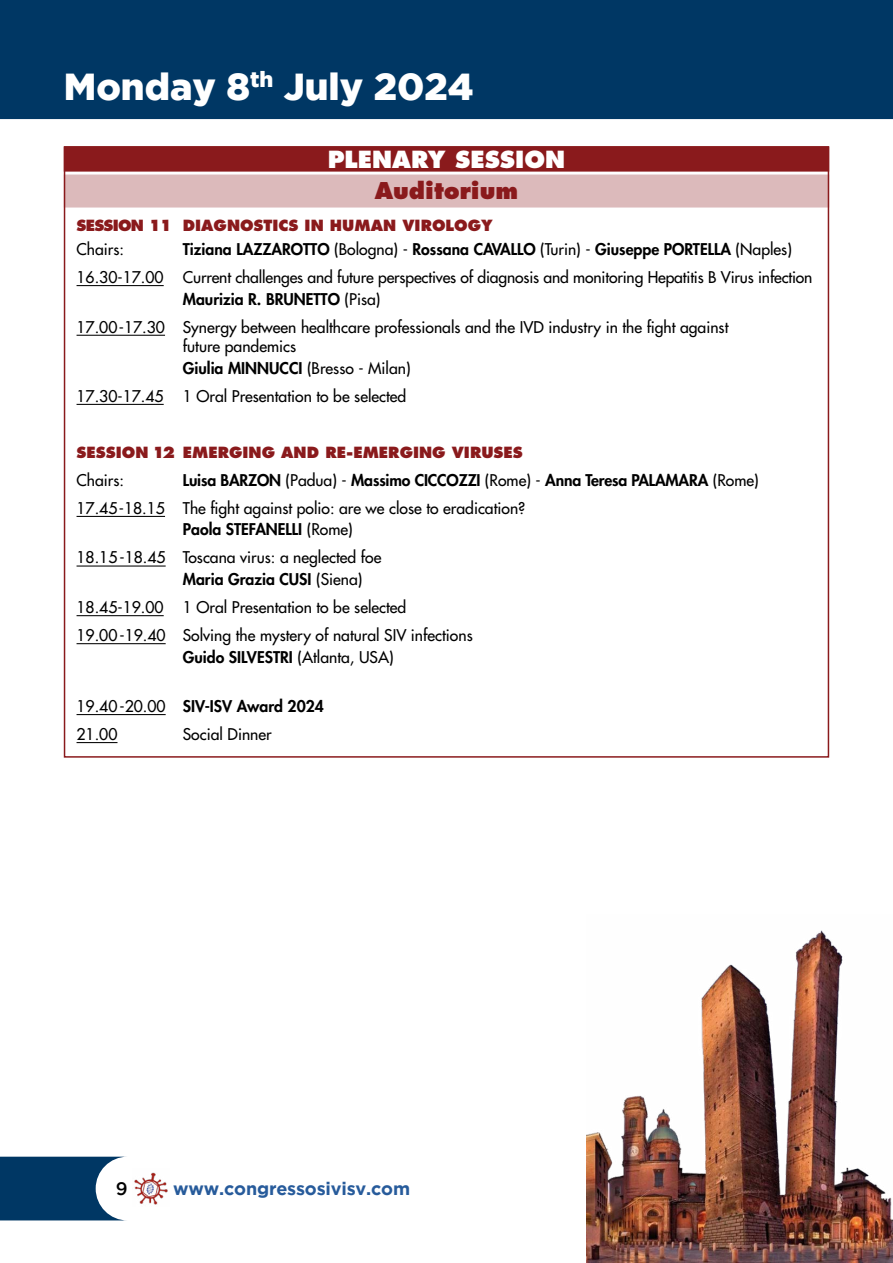
<style>
.page{position:relative;width:893px;height:1263px;background:#fff}
.page>*{position:absolute;margin:0;border:0;box-sizing:border-box;transform-origin:0 0}
.t1{font:900 37.5px "Gotham";color:#fff}
.t2{font:800 22.95px "Futura Std";color:#fff}
.t3{font:800 22.5px "Futura Std";color:#8a1a1c}
.t4{font:700 18px "Gotham";letter-spacing:-.01em;color:#275b9b}
.t5{font:500 18px "Gotham";color:#000}
.t6{font:500 15.75px/28px "Futura Std";color:#000}
.t7{font:800 15.75px "Futura Std";color:#000}
.t8{font:800 15px "Futura Std";color:#8a1a1c}
.s1{font-weight:800}
.s2{font-weight:500}
</style>
<div class="page">
<img style="left:134px;top:1172px;width:34px;height:33px">
<div style="left:0;top:0;width:893px;height:119px;background:#003764"></div>
<svg style="left:0;top:1157px;width:123px;height:63px"></svg>
<div style="left:64px;top:146px;width:765px;height:26px;background:#8a1a1c"></div>
<div style="left:64px;top:175px;width:765px;height:33px;background:#dcbabb"></div>
<hr style="left:77px;top:285px;width:87px;height:1px;background:#000">
<hr style="left:77px;top:335px;width:88px;height:1px;background:#000">
<hr style="left:77px;top:404px;width:87px;height:1px;background:#000">
<hr style="left:77px;top:516px;width:88px;height:1px;background:#000">
<hr style="left:77px;top:565px;width:89px;height:1px;background:#000">
<hr style="left:77px;top:615px;width:87px;height:1px;background:#000">
<hr style="left:77px;top:643px;width:89px;height:1px;background:#000">
<hr style="left:77px;top:714px;width:89px;height:1px;background:#000">
<hr style="left:77px;top:742px;width:41px;height:1px;background:#000">
<img style="left:587px;top:930px;width:306px;height:333px">
<h1 class="t1" style="left:64px;top:65px;width:411px">Monday 8<sup>th</sup> July 2024</h1>
<h2 class="t2" style="left:328px;top:145px;width:239px">PLENARY SESSION</h2>
<h3 class="t3" style="left:375px;top:176px;width:145px">Auditorium</h3>
<p class="t8" style="left:77px;top:216px;width:418px">SESSION 11 DIAGNOSTICS IN HUMAN VIROLOGY</p>
<p class="t6" style="left:77px;top:235px;width:49px">Chairs:</p>
<p class="t6" style="left:77px;top:235px;width:737px;text-indent:106px"><span class="s1">Tiziana LAZZAROTTO</span> (Bologna) - <span class="s1">Rossana CAVALLO</span> (Turin) - <span class="s1">Giuseppe PORTELLA</span> (Naples)<br>16.30-17.00 Current challenges and future perspectives of diagnosis and monitoring Hepatitis B Virus infection</p>
<p class="t6" style="left:77px;top:285px;width:653px;text-indent:106px"><span class="s1">Maurizia R. BRUNETTO</span> (Pisa)<br>17.00-17.30 Synergy between healthcare professionals and the IVD industry in the fight against</p>
<p class="t6" style="left:183px;top:336px;width:229px;line-height:21.6px">future pandemics<br><span class="s1">Giulia MINNUCCI</span> (Bresso - Milan)</p>
<p class="t6" style="left:77px;top:382px;width:331px">17.30-17.45 1 Oral Presentation to be selected</p>
<p class="t8" style="left:77px;top:443px;width:448px">SESSION 12 EMERGING AND RE-EMERGING VIRUSES</p>
<p class="t6" style="left:77px;top:466px;width:49px">Chairs:</p>
<p class="t6" style="left:77px;top:466px;width:684px;text-indent:106px"><span class="s1">Luisa BARZON</span> (Padua) - <span class="s1">Massimo CICCOZZI</span> (Rome) - <span class="s1">Anna Teresa PALAMARA</span> (Rome)<br>17.45-18.15 The fight against polio: are we close to eradication?</p>
<p class="t6" style="left:77px;top:516px;width:306px;text-indent:106px"><span class="s1">Paola STEFANELLI</span> (Rome)<br>18.15-18.45 Toscana virus: a neglected foe</p>
<p class="t6" style="left:77px;top:565px;width:398px;text-indent:106px"><span class="s1">Maria Grazia CUSI</span> (Siena)<br>18.45-19.00 1 Oral Presentation to be selected<br>19.00-19.40 Solving the mystery of natural SIV infections</p>
<p class="t7" style="left:183px;top:647px;width:212px">Guido SILVESTRI <span class="s2">(Atlanta, USA)</span></p>
<p class="t6" style="left:77px;top:692px;width:249px">19.40-20.00 <span class="s1">SIV-ISV Award 2024<br></span>21.00</p>
<p class="t6" style="left:183px;top:720px;width:90px">Social Dinner</p>
<p class="t5" style="left:116px;top:1178px;width:13px">9</p>
<p class="t4" style="left:173px;top:1178px;width:238px">www.congressosivisv.com</p>
</div>
